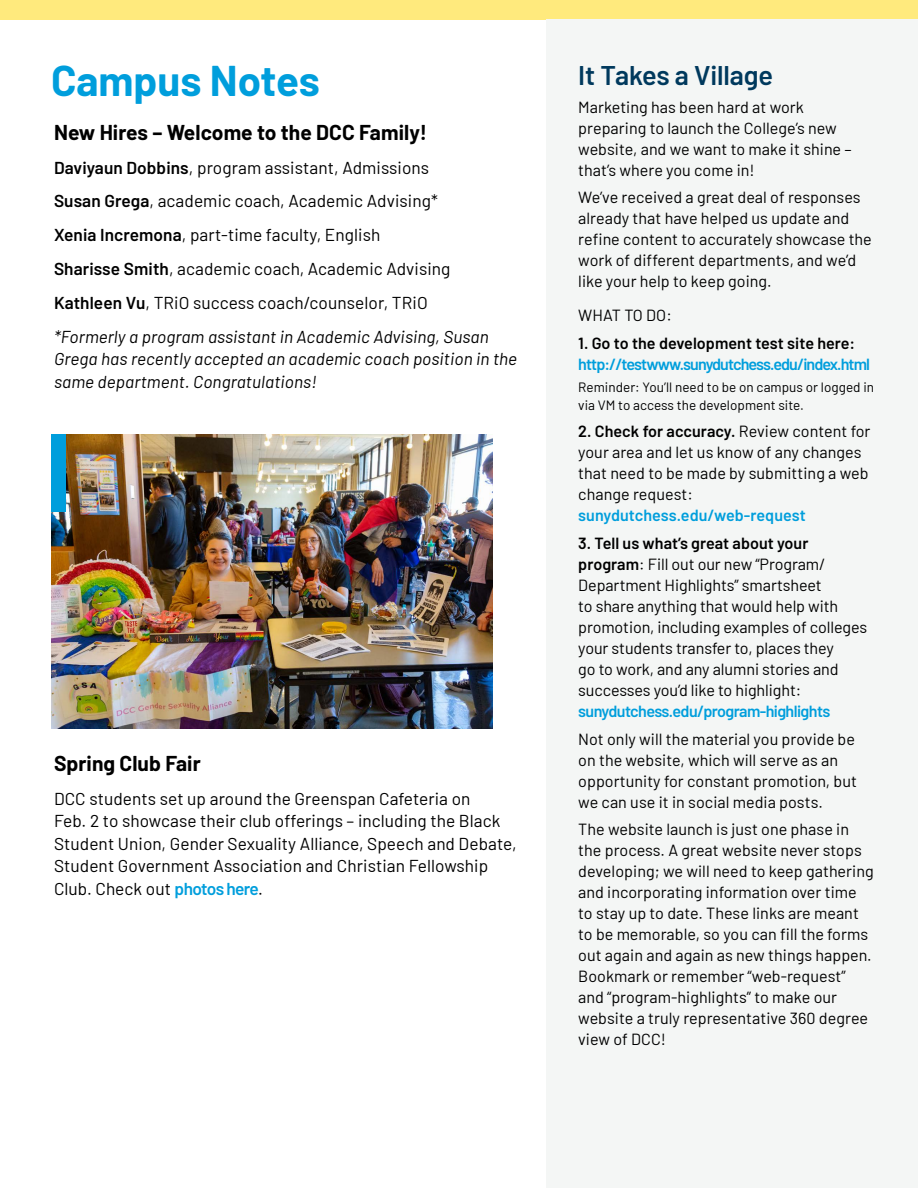
<style>
.page{position:relative;width:918px;height:1188px;background:#fff}
.page>*{position:absolute;margin:0;border:0;box-sizing:border-box;transform-origin:0 0}
.t1{font:700 42px "Barlow";color:#009edc}
.t2{font:600 27px "Barlow";letter-spacing:-.005em;color:#00395d}
.t3{font:700 21px "Barlow";letter-spacing:.005em;color:#000}
.t4{font:17.25px/22.5px "Barlow";letter-spacing:.005em;color:#000}
.Footnote{font:italic 17.25px/22.5px "Barlow";letter-spacing:.005em;color:#000}
.t5{font:16.2px/21px "Barlow";letter-spacing:.005em;color:#000}
.t6{font:600 16.2px/21px "Barlow";letter-spacing:-.055em;color:#009edc}
.t7{font:13.5px/18px "Barlow";letter-spacing:.005em;color:#000}
.s1{color:#000}
.s2{font-weight:600}
.s3{font-weight:600;color:#009edc}
</style>
<div class="page">
<div style="left:0;top:0;width:918px;height:20px;background:#ffea7d"></div>
<div style="left:546px;top:20px;width:372px;height:1168px;background:#f4f6f5"></div>
<img style="left:51px;top:435px;width:441px;height:294px">
<div style="left:51px;top:435px;width:14px;height:77px;background:#009edc"></div>
<h2 class="t1" style="left:51px;top:50px;width:271px">Campus Notes</h2>
<h3 class="t2" style="left:578px;top:55px;width:196px">It Takes a Village</h3>
<p class="t5" style="left:578px;top:95px;width:275px">Marketing has been hard at work preparing to launch the College’s new website, and we want to make it shine – that’s where you come in!</p>
<p class="t5" style="left:578px;top:186px;width:295px">We’ve received a great deal of responses already that have helped us update and refine content to accurately showcase the work of different departments, and we’d like your help to keep going.</p>
<h4 class="t5" style="left:578px;top:303px;width:95px">WHAT TO DO:</h4>
<h5 class="t6" style="left:578px;top:331px;width:293px"><span class="s1">1. Go to the development test site here: </span>http://testwww.sunydutchess.edu/index.html</h5>
<p class="t7" style="left:578px;top:377px;width:297px">Reminder: You’ll need to be on campus or logged in via VM to access the development site.</p>
<p class="t5" style="left:578px;top:420px;width:294px"><span class="s2">2. Check for accuracy.</span> Review content for your area and let us know of any changes that need to be made by submitting a web change request: <span class="s3">sunydutchess.edu/web-request</span></p>
<p class="t5" style="left:578px;top:531px;width:290px"><span class="s2">3. Tell us what’s great about your program</span>: Fill out our new “Program/ Department Highlights” smartsheet<br>to share anything that would help with promotion, including examples of colleges your students transfer to, places they<br>go to work, and any alumni stories and successes you’d like to highlight: <span class="s3">sunydutchess.edu/program-highlights</span></p>
<p class="t5" style="left:578px;top:727px;width:280px">Not only will the material you provide be on the website, which will serve as an opportunity for constant promotion, but we can use it in social media posts.</p>
<p class="t5" style="left:578px;top:818px;width:297px">The website launch is just one phase in the process. A great website never stops developing; we will need to keep gathering and incorporating information over time to stay up to date. These links are meant to be memorable, so you can fill the forms out again and again as new things happen.<br>Bookmark or remember “web-request” and “program-highlights” to make our website a truly representative 360 degree view of DCC!</p>
<h3 class="t3" style="left:54px;top:117px;width:375px">New Hires – Welcome to the DCC Family!</h3>
<p class="t4" style="left:54px;top:155px;width:377px"><span class="s2">Daviyaun Dobbins</span>, program assistant, Admissions</p>
<p class="t4" style="left:54px;top:189px;width:385px"><span class="s2">Susan Grega</span>, academic coach, Academic Advising*</p>
<p class="t4" style="left:54px;top:223px;width:328px"><span class="s2">Xenia Incremona</span>, part-time faculty, English</p>
<p class="t4" style="left:54px;top:256px;width:398px"><span class="s2">Sharisse Smith</span>, academic coach, Academic Advising</p>
<p class="t4" style="left:54px;top:290px;width:375px"><span class="s2">Kathleen Vu</span>, TRiO success coach/counselor, TRiO</p>
<p class="Footnote" style="left:54px;top:324px;width:465px">*Formerly a program assistant in Academic Advising, Susan<br>Grega has recently accepted an academic coach position in the same department. Congratulations!</p>
<p class="t3" style="left:54px;top:748px;width:148px">Spring Club Fair</p>
<p class="t4" style="left:54px;top:786px;width:464px">DCC students set up around the Greenspan Cafeteria on<br>Feb. 2 to showcase their club offerings – including the Black Student Union, Gender Sexuality Alliance, Speech and Debate, Student Government Association and Christian Fellowship Club. Check out <span class="s3">photos here</span>.</p>
</div>
